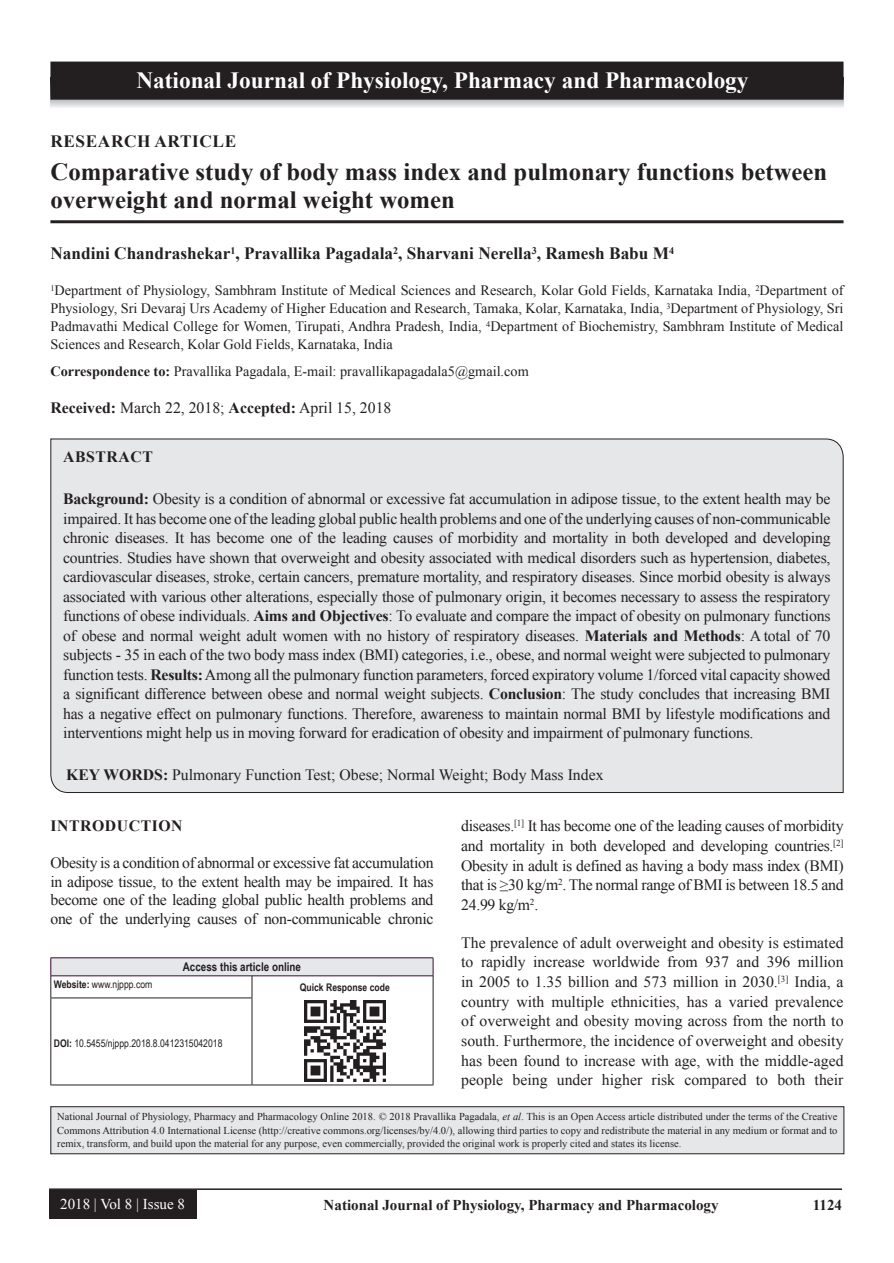
<style>
.page{position:relative;width:894px;height:1263px;background:#fff}
.page>*{position:absolute;margin:0;border:0;box-sizing:border-box;transform-origin:0 0}
.AT{font:700 24.75px/28.5px "Times New Roman";color:#231f20}
.JN_1{font:700 23.25px "Times New Roman";color:#fff}
.AU{font:700 17.25px "Times New Roman";color:#231f20}
.AH{font:700 17.25px "Times New Roman";letter-spacing:.035em;color:#231f20}
.ABS{font:15.75px/19.5px "Times New Roman";letter-spacing:-.015em;color:#231f20;text-align:justify}
.TX{font:15.75px/19.6px "Times New Roman";letter-spacing:-.02em;color:#231f20;text-align:justify}
.KWD{font:15.75px "Times New Roman";color:#231f20}
.TX-2{font:15.75px "Times New Roman";color:#231f20}
.ABSH{font:700 15.75px "Times New Roman";letter-spacing:.035em;color:#231f20}
.RF{font:700 15px "Times New Roman";color:#231f20}
.RF_VOL{font:15px "Times New Roman";color:#fff}
.AFF{font:14.25px/18px "Times New Roman";color:#231f20;text-align:justify}
.ADD{font:14.25px "Times New Roman";color:#231f20}
.AAO{font:700 12px "Arial Narrow";color:#231f20}
.JN_TX{font:10.5px/13.5px "Times New Roman";color:#231f20;text-align:justify}
.Web{font:10.5px "Arial Narrow";color:#231f20}
.QR{font:700 10.5px "Arial Narrow";color:#231f20}
.s1{font-weight:700}
.s2{font-style:italic}
</style>
<div class="page">
<hr style="left:49px;top:1188px;width:792px;height:1px;background:#231f20">
<div style="left:49px;top:1189px;width:147px;height:29px;background:#231f20"></div>
<hr style="left:50px;top:220px;width:793px;height:3px;background:#231f20">
<div style="left:50px;top:438px;width:793px;height:355px;background:#e6e7e9"></div>
<div style="left:51px;top:957px;width:382px;height:18px;background:#e6e7e9"></div>
<hr style="left:51px;top:975px;width:201px;height:1px;background:#3e083e">
<hr style="left:252px;top:975px;width:181px;height:1px;background:#3e083e">
<svg style="left:50px;top:958px;width:2px;height:39px"></svg>
<svg style="left:251px;top:976px;width:1px;height:21px"></svg>
<hr style="left:50px;top:997px;width:202px;height:1px;background:#231f20">
<hr style="left:50px;top:998px;width:1px;height:86px;background:#231f20">
<hr style="left:251px;top:998px;width:1px;height:86px;background:#231f20">
<hr style="left:50px;top:1084px;width:202px;height:1px;background:#231f20">
<svg style="left:432px;top:958px;width:1px;height:40px"></svg>
<hr style="left:432px;top:998px;width:1px;height:86px;background:#231f20">
<hr style="left:252px;top:1084px;width:181px;height:1px;background:#231f20">
<hr style="left:51px;top:957px;width:201px;height:1px;background:#3e083e">
<hr style="left:252px;top:957px;width:181px;height:1px;background:#3e083e">
<img style="left:304px;top:1000px;width:81px;height:81px">
<div style="left:51px;top:1106px;width:792px;height:47px;background:#e6e7e9"></div>
<div style="left:50px;top:1106px;width:794px;height:48px;border:1px solid #231f20"></div>
<svg style="left:51px;top:100px;width:792px;height:8px"></svg>
<div style="left:51px;top:62px;width:791px;height:37px;background:#231f20"></div>
<div style="left:50px;top:62px;width:793px;height:38px;border:2px solid #231f20"></div>
<p class="JN_1" style="left:136px;top:64px;width:613px">National Journal of Physiology, Pharmacy and Pharmacology</p>
<p class="AH" style="left:50px;top:128px;width:187px">RESEARCH ARTICLE</p>
<p class="AT" style="left:50px;top:156px;width:778px">Comparative study of body mass index and pulmonary functions between overweight and normal weight women</p>
<p class="AU" style="left:50px;top:241px;width:625px">Nandini Chandrashekar<sup>1</sup>, Pravallika Pagadala<sup>2</sup>, Sharvani Nerella<sup>3</sup>, Ramesh Babu M<sup>4</sup></p>
<p class="AFF" style="left:50px;top:281px;width:794px"><sup>1</sup>Department of Physiology, Sambhram Institute of Medical Sciences and Research, Kolar Gold Fields, Karnataka India, <sup>2</sup>Department of Physiology, Sri Devaraj Urs Academy of Higher Education and Research, Tamaka, Kolar, Karnataka, India, <sup>3</sup>Department of Physiology, Sri Padmavathi Medical College for Women, Tirupati, Andhra Pradesh, India, <sup>4</sup>Department of Biochemistry, Sambhram Institute of Medical Sciences and Research, Kolar Gold Fields, Karnataka, India</p>
<p class="ADD" style="left:50px;top:361px;width:479px"><span class="s1">Correspondence to:</span> Pravallika Pagadala, E-mail: pravallikapagadala5@gmail.com</p>
<p class="TX-2" style="left:50px;top:397px;width:342px"><span class="s1">Received:</span> March 22, 2018; <span class="s1">Accepted:</span> April 15, 2018</p>
<p class="ABSH" style="left:63px;top:445px;width:91px">ABSTRACT</p>
<p class="ABS" style="left:63px;top:488px;width:768px"><span class="s1">Background:</span> Obesity is a condition of abnormal or excessive fat accumulation in adipose tissue, to the extent health may be impaired. It has become one of the leading global public health problems and one of the underlying causes of non-communicable chronic diseases. It has become one of the leading causes of morbidity and mortality in both developed and developing countries. Studies have shown that overweight and obesity associated with medical disorders such as hypertension, diabetes, cardiovascular diseases, stroke, certain cancers, premature mortality, and respiratory diseases. Since morbid obesity is always associated with various other alterations, especially those of pulmonary origin, it becomes necessary to assess the respiratory functions of obese individuals. <span class="s1">Aims and Objectives</span>: To evaluate and compare the impact of obesity on pulmonary functions of obese and normal weight adult women with no history of respiratory diseases. <span class="s1">Materials and Methods</span>: A total of 70 subjects - 35 in each of the two body mass index (BMI) categories, i.e., obese, and normal weight were subjected to pulmonary function tests. <span class="s1">Results:</span> Among all the pulmonary function parameters, forced expiratory volume 1/forced vital capacity showed a significant difference between obese and normal weight subjects. <span class="s1">Conclusion</span>: The study concludes that increasing BMI has a negative effect on pulmonary functions. Therefore, awareness to maintain normal BMI by lifestyle modifications and interventions might help us in moving forward for eradication of obesity and impairment of pulmonary functions.</p>
<p class="KWD" style="left:66px;top:763px;width:538px"><span class="s1">KEY WORDS:</span> Pulmonary Function Test; Obese; Normal Weight; Body Mass Index</p>
<h1 class="ABSH" style="left:50px;top:814px;width:134px">INTRODUCTION</h1>
<p class="TX" style="left:50px;top:852px;width:384px;line-height:18.8px">Obesity is a condition of abnormal or excessive fat accumulation in adipose tissue, to the extent health may be impaired. It has become one of the leading global public health problems and one of the underlying causes of non-communicable chronic</p>
<p class="AAO" style="left:183px;top:958px;width:120px">Access this article online</p>
<p class="Web" style="left:54px;top:976px;width:100px"><span class="s1">Website:</span> www.njppp.com</p>
<p class="QR" style="left:300px;top:979px;width:91px">Quick Response code</p>
<p class="TX" style="left:461px;top:816px;width:384px">diseases.<sup>[1]</sup> It has become one of the leading causes of morbidity and mortality in both developed and developing countries.<sup>[2] </sup>Obesity in adult is defined as having a body mass index (BMI) that is ≥30 kg/m<sup>2</sup>. The normal range of BMI is between 18.5 and 24.99 kg/m<sup>2</sup>.</p>
<p class="TX" style="left:461px;top:932px;width:383px">The prevalence of adult overweight and obesity is estimated to rapidly increase worldwide from 937 and 396 million in 2005 to 1.35 billion and 573 million in 2030.<sup>[3]</sup> India, a country with multiple ethnicities, has a varied prevalence of overweight and obesity moving across from the north to south. Furthermore, the incidence of overweight and obesity has been found to increase with age, with the middle-aged people being under higher risk compared to both their</p>
<p class="Web" style="left:54px;top:1035px;width:170px"><span class="s1">DOI:</span> 10.5455/njppp.2018.8.0412315042018</p>
<p class="JN_TX" style="left:57px;top:1109px;width:781px">National Journal of Physiology, Pharmacy and Pharmacology Online 2018. © 2018 Pravallika Pagadala, <span class="s2">et al</span>. This is an Open Access article distributed under the terms of the Creative Commons Attribution 4.0 International License (http://creative commons.org/licenses/by/4.0/), allowing third parties to copy and redistribute the material in any medium or format and to remix, transform, and build upon the material for any purpose, even commercially, provided the original work is properly cited and states its license.</p>
<p class="RF_VOL" style="left:60px;top:1193px;width:126px">2018 | Vol 8 | Issue 8</p>
<p class="RF" style="left:323px;top:1194px;width:396px">National Journal of Physiology, Pharmacy and Pharmacology</p>
<p class="RF" style="left:812px;top:1194px;width:31px">1124</p>
</div>
